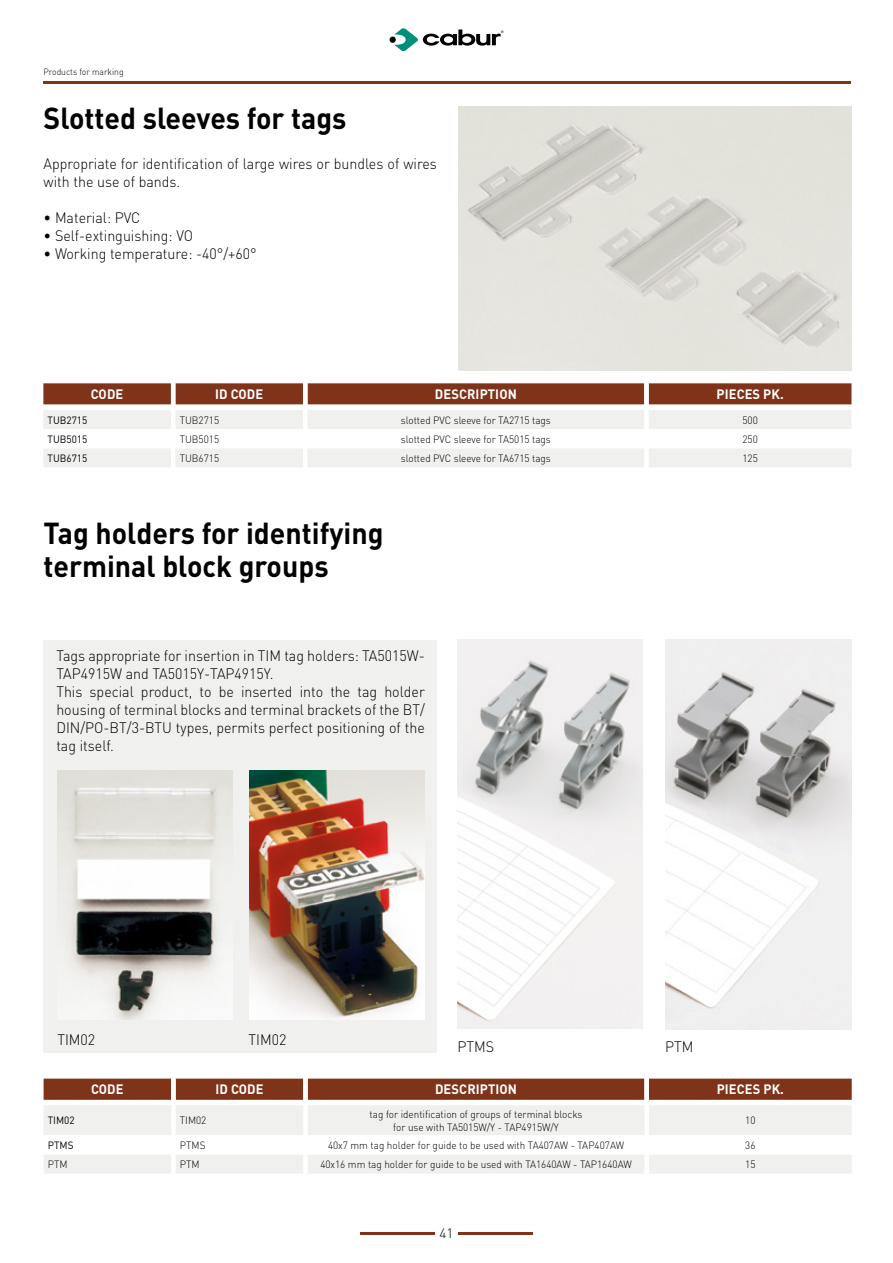
<style>
.page{position:relative;width:893px;height:1263px;background:#fff}
.page>*{position:absolute;margin:0;border:0;box-sizing:border-box;transform-origin:0 0}
.t1{font:700 30px/33px "DIN Pro";color:#000;scale:.95 1}
.t2{font:300 15px/18px "DIN Pro";color:#000;scale:.95 1}
.t3{font:700 13.5px "DIN Pro";letter-spacing:.01em;color:#fff;scale:.95 1}
.t4{font:300 13.5px "DIN Pro";color:#000}
.t5{font:300 10.5px/13.5px "DIN Pro";color:#000;text-align:center;scale:.95 1}
.t6{font:10.5px "DIN Pro";color:#000;scale:.95 1}
.t7{font:300 9px "DIN Pro";color:#000;scale:.95 1}
</style>
<div class="page">
<svg style="left:390px;top:28px;width:113px;height:23px"></svg>
<hr style="left:361px;top:1232px;width:74px;height:2px;background:#7f3318">
<hr style="left:458px;top:1232px;width:74px;height:2px;background:#7f3318">
<div style="left:43px;top:640px;width:394px;height:413px;background:#f0f0ee"></div>
<img style="left:458px;top:106px;width:393px;height:265px">
<img style="left:58px;top:771px;width:175px;height:248px">
<img style="left:250px;top:771px;width:175px;height:248px">
<hr style="left:43px;top:82px;width:808px;height:2px;background:#7f3318">
<svg style="left:43px;top:383px;width:808px;height:22px;background:#874027"></svg>
<div style="left:43px;top:410px;width:808px;height:57px;background:#f0f0ee"></div>
<svg style="left:43px;top:429px;width:808px;height:19px"></svg>
<div style="left:44px;top:1079px;width:808px;height:21px;background:#7f3318"></div>
<div style="left:44px;top:1105px;width:808px;height:68px;background:#f0f0ee"></div>
<svg style="left:44px;top:1135px;width:808px;height:19px"></svg>
<img style="left:666px;top:639px;width:185px;height:390px">
<img style="left:457px;top:639px;width:185px;height:389px">
<p class="t7" style="left:44px;top:66px;width:86px">Products for marking</p>
<h1 class="t1" style="left:44px;top:101px;width:320px">Slotted sleeves for tags</h1>
<p class="t2" style="left:44px;top:154px;width:415px">Appropriate for identification of large wires or bundles of wires with the use of bands.</p>
<p class="t2" style="left:44px;top:208px;width:103px">• Material: PVC</p>
<p class="t2" style="left:44px;top:226px;width:159px">• Self-extinguishing: VO</p>
<p class="t2" style="left:44px;top:244px;width:226px">• Working temperature: -40°/+60°</p>
<p class="t3" style="left:91px;top:385px;width:36px">CODE</p>
<p class="t3" style="left:215px;top:385px;width:52px">ID CODE</p>
<p class="t3" style="left:435px;top:385px;width:88px">DESCRIPTION</p>
<p class="t3" style="left:716px;top:385px;width:72px">PIECES PK.</p>
<p class="t6" style="left:48px;top:413px;width:43px">TUB2715</p>
<p class="t5" style="left:180px;top:413px;width:43px">TUB2715</p>
<p class="t5" style="left:401px;top:413px;width:159px">slotted PVC sleeve for TA2715 tags</p>
<p class="t5" style="left:742px;top:413px;width:18px">500</p>
<p class="t6" style="left:48px;top:432px;width:43px">TUB5015</p>
<p class="t5" style="left:180px;top:432px;width:43px">TUB5015</p>
<p class="t5" style="left:401px;top:432px;width:159px">slotted PVC sleeve for TA5015 tags</p>
<p class="t5" style="left:742px;top:432px;width:18px">250</p>
<p class="t6" style="left:48px;top:451px;width:43px">TUB6715</p>
<p class="t5" style="left:180px;top:451px;width:43px">TUB6715</p>
<p class="t5" style="left:401px;top:451px;width:159px">slotted PVC sleeve for TA6715 tags</p>
<p class="t5" style="left:742px;top:451px;width:18px">125</p>
<h1 class="t1" style="left:44px;top:515px;width:359px">Tag holders for identifying terminal block groups</h1>
<p class="t2" style="left:56px;top:646px;width:389px">Tags appropriate for insertion in TIM tag holders: TA5015W-TAP4915W and TA5015Y-TAP4915Y.<br>This special product, to be inserted into the tag holder housing of terminal blocks and terminal brackets of the BT/ DIN/PO-BT/3-BTU types, permits perfect positioning of the tag itself.</p>
<p class="t2" style="left:57px;top:1030px;width:41px">TIM02</p>
<p class="t2" style="left:249px;top:1030px;width:41px">TIM02</p>
<p class="t2" style="left:457px;top:1037px;width:40px">PTMS</p>
<p class="t2" style="left:665px;top:1037px;width:31px">PTM</p>
<p class="t3" style="left:91px;top:1080px;width:36px">CODE</p>
<p class="t3" style="left:215px;top:1080px;width:52px">ID CODE</p>
<p class="t3" style="left:435px;top:1080px;width:88px">DESCRIPTION</p>
<p class="t3" style="left:717px;top:1080px;width:72px">PIECES PK.</p>
<p class="t6" style="left:48px;top:1113px;width:30px">TIM02</p>
<p class="t5" style="left:180px;top:1113px;width:29px">TIM02</p>
<p class="t5" style="left:370px;top:1106px;width:226px">tag for identification of groups of terminal blocks for use with TA5015W/Y - TAP4915W/Y</p>
<p class="t5" style="left:745px;top:1113px;width:12px">10</p>
<p class="t6" style="left:48px;top:1138px;width:29px">PTMS</p>
<p class="t5" style="left:180px;top:1138px;width:29px">PTMS</p>
<p class="t5" style="left:328px;top:1138px;width:313px">40x7 mm tag holder for guide to be used with TA407AW - TAP407AW</p>
<p class="t5" style="left:745px;top:1138px;width:12px">36</p>
<p class="t5" style="left:48px;top:1157px;width:22px">PTM</p>
<p class="t5" style="left:180px;top:1157px;width:22px">PTM</p>
<p class="t5" style="left:320px;top:1157px;width:329px">40x16 mm tag holder for guide to be used with TA1640AW - TAP1640AW</p>
<p class="t5" style="left:745px;top:1157px;width:12px">15</p>
<p class="t4" style="left:440px;top:1223px;width:15px">41</p>
</div>
